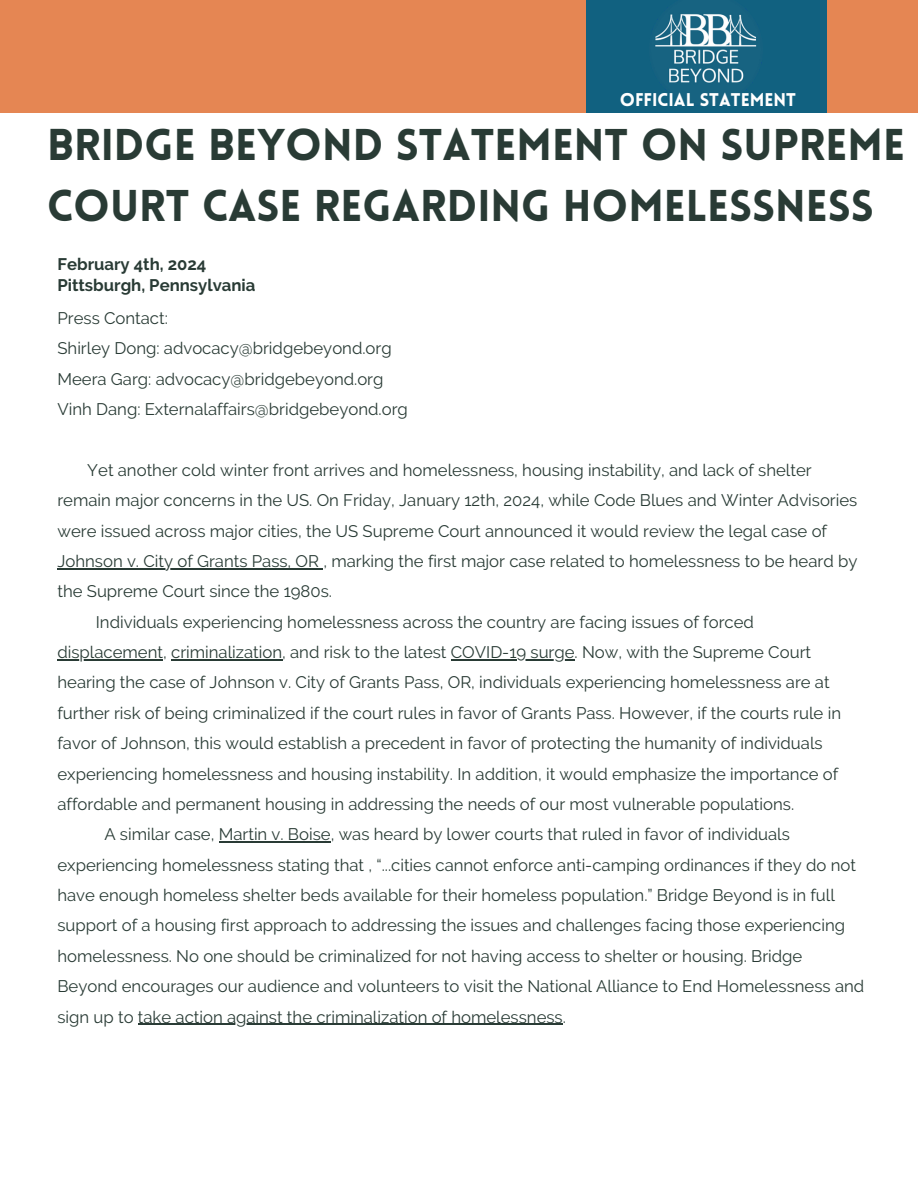
<style>
.page{position:relative;width:918px;height:1188px;background:#fff}
.page>*{position:absolute;margin:0;border:0;box-sizing:border-box;transform-origin:0 0}
.t1{font:900 43.5px/60.8px "Lovelo";color:#293b35}
.t2{font:900 18px "Lovelo";color:#fff}
.t3{font:16.8px/30.3px "Raleway";color:#293b35}
.t4{font:700 16.8px/21.3px "Raleway";color:#293b35}
</style>
<div class="page">
<div style="left:0;top:0;width:918px;height:113px;background:#e58653"></div>
<div style="left:586px;top:0;width:240px;height:113px;background:#116180"></div>
<img style="left:655px;top:14px;width:107px;height:92px">
<hr style="left:57px;top:568px;width:266px;height:1px;background:#293b35">
<hr style="left:57px;top:659px;width:106px;height:1px;background:#293b35">
<hr style="left:171px;top:659px;width:111px;height:1px;background:#293b35">
<hr style="left:451px;top:659px;width:124px;height:1px;background:#293b35">
<hr style="left:219px;top:841px;width:112px;height:2px;background:#293b35">
<hr style="left:138px;top:1024px;width:425px;height:1px;background:#293b35">
<p class="t2" style="left:620px;top:92px;width:178px">OFFICIAL STATEMENT</p>
<h1 class="t1" style="left:47px;top:119px;width:859px">BRIDGE BEYOND STATEMENT ON SUPREME<br>COURT CASE REGARDING HOMELESSNESS</h1>
<p class="t4" style="left:57px;top:254px;width:199px">February 4th, 2024<br>Pittsburgh, Pennsylvania</p>
<h2 class="t3" style="left:57px;top:303px;width:112px">Press Contact:</h2>
<h1 class="t3" style="left:57px;top:333px;width:336px">Shirley Dong: advocacy@bridgebeyond.org</h1>
<h2 class="t3" style="left:57px;top:364px;width:328px">Meera Garg: advocacy@bridgebeyond.org</h2>
<p class="t3" style="left:57px;top:394px;width:352px">Vinh Dang: Externalaffairs@bridgebeyond.org</p>
<p class="t3" style="left:57px;top:455px;width:802px;text-indent:30px">Yet another cold winter front arrives and homelessness, housing instability, and lack of shelter remain major concerns in the US. On Friday, January 12th, 2024, while Code Blues and Winter Advisories were issued across major cities, the US Supreme Court announced it would review the legal case of</p>
<p class="t3" style="left:57px;top:546px;width:802px">Johnson v. City of Grants Pass, OR , marking the first major case related to homelessness to be heard by</p>
<p class="t3" style="left:57px;top:576px;width:276px">the Supreme Court since the 1980s.</p>
<p class="t3" style="left:96px;top:607px;width:660px">Individuals experiencing homelessness across the country are facing issues of forced</p>
<p class="t3" style="left:57px;top:637px;width:755px">displacement, criminalization, and risk to the latest COVID-19 surge. Now, with the Supreme Court</p>
<p class="t3" style="left:57px;top:667px;width:774px">hearing the case of Johnson v. City of Grants Pass, OR, individuals experiencing homelessness are at</p>
<p class="t3" style="left:57px;top:698px;width:785px">further risk of being criminalized if the court rules in favor of Grants Pass. However, if the courts rule in</p>
<p class="t3" style="left:57px;top:728px;width:767px">favor of Johnson, this would establish a precedent in favor of protecting the humanity of individuals</p>
<p class="t3" style="left:57px;top:758px;width:782px">experiencing homelessness and housing instability. In addition, it would emphasize the importance of</p>
<p class="t3" style="left:57px;top:789px;width:738px">affordable and permanent housing in addressing the needs of our most vulnerable populations.</p>
<p class="t3" style="left:104px;top:819px;width:687px">A similar case, Martin v. Boise, was heard by lower courts that ruled in favor of individuals</p>
<p class="t3" style="left:57px;top:850px;width:800px">experiencing homelessness stating that , “...cities cannot enforce anti-camping ordinances if they do not</p>
<p class="t3" style="left:57px;top:880px;width:779px">have enough homeless shelter beds available for their homeless population.” Bridge Beyond is in full</p>
<p class="t3" style="left:57px;top:910px;width:808px">support of a housing first approach to addressing the issues and challenges facing those experiencing homelessness. No one should be criminalized for not having access to shelter or housing. Bridge Beyond encourages our audience and volunteers to visit the National Alliance to End Homelessness and sign up to take action against the criminalization of homelessness.</p>
</div>
